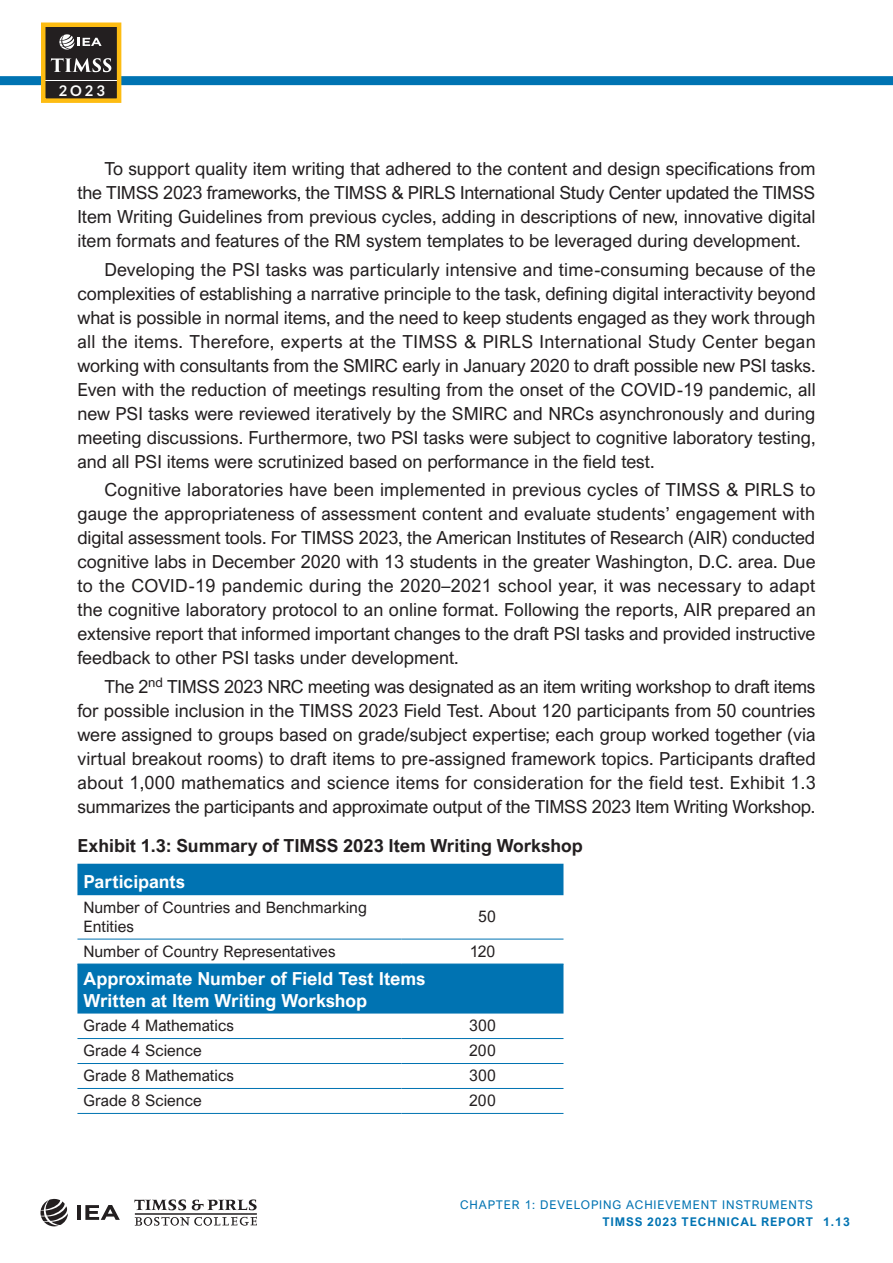
<style>
.page{position:relative;width:893px;height:1263px;background:#fff}
.page>*{position:absolute;margin:0;border:0;box-sizing:border-box;transform-origin:0 0}
.Body{font:18px/24px "Arial Nova";color:#231f20;text-align:justify}
.Exhibit_Head_L_white{font:700 18px "Arial Nova";letter-spacing:-.005em;color:#fff}
.Exhibit_Title_1{font:700 18px "Arial Nova";color:#231f20}
.Exhibit_Text_Left{font:15.75px/18.9px "Arial Nova";color:#231f20}
.Exhibit_Text_Ctr{font:15.75px "Arial Nova";letter-spacing:.015em;color:#231f20}
.Exhibit_Text_Rt{font:15.75px "Arial Nova";color:#231f20}
.t1{font:700 14.7px "Lato";color:#fff}
.t2{font:12px "Arial Nova";letter-spacing:.07em;color:#0073b2}
.t3{font:700 12px "Arial Nova";letter-spacing:.07em;color:#0073b2}
</style>
<div class="page">
<svg style="left:134px;top:1199px;width:52px;height:11px"></svg>
<svg style="left:192px;top:1199px;width:65px;height:11px"></svg>
<svg style="left:135px;top:1217px;width:122px;height:9px"></svg>
<hr style="left:135px;top:1214px;width:122px;height:1px;background:#231f20">
<svg style="left:40px;top:1199px;width:28px;height:27px"></svg>
<hr style="left:77px;top:1205px;width:4px;height:15px;background:#231f20">
<svg style="left:85px;top:1205px;width:35px;height:15px"></svg>
<div style="left:0;top:76px;width:893px;height:9px;background:#0073b2"></div>
<div style="left:43px;top:70px;width:76px;height:17px;background:linear-gradient(to right,#fff,#fff)"></div>
<div style="left:43px;top:82px;width:76px;height:17px;background:#231f20"></div>
<div style="left:43px;top:25px;width:76px;height:55px;background:#231f20"></div>
<svg style="left:51px;top:58px;width:60px;height:14px"></svg>
<svg style="left:59px;top:34px;width:43px;height:16px"></svg>
<div style="left:41px;top:23px;width:80px;height:80px;border:4px solid #fdbc12"></div>
<svg style="left:77px;top:864px;width:486px;height:149px;fill:#0073b2"></svg>
<hr style="left:77px;top:939px;width:324px;height:1px;background:#0073b2">
<hr style="left:77px;top:1038px;width:324px;height:1px;background:#0073b2">
<hr style="left:77px;top:1063px;width:324px;height:1px;background:#0073b2">
<hr style="left:77px;top:1088px;width:324px;height:1px;background:#0073b2">
<hr style="left:77px;top:964px;width:324px;height:1px;background:#0073b2">
<hr style="left:77px;top:1113px;width:324px;height:1px;background:#0073b2">
<hr style="left:401px;top:964px;width:162px;height:1px;background:#0073b2">
<hr style="left:401px;top:1088px;width:162px;height:1px;background:#0073b2">
<hr style="left:401px;top:1038px;width:162px;height:1px;background:#0073b2">
<hr style="left:401px;top:1063px;width:162px;height:1px;background:#0073b2">
<hr style="left:401px;top:1113px;width:162px;height:1px;background:#0073b2">
<hr style="left:401px;top:939px;width:162px;height:1px;background:#0073b2">
<p class="t1" style="left:59px;top:82px;width:48px">2O23</p>
<p class="Body" style="left:77px;top:157px;width:740px;text-indent:27px">To support quality item writing that adhered to the content and design specifications from the TIMSS 2023 frameworks, the TIMSS &amp; PIRLS International Study Center updated the TIMSS Item Writing Guidelines from previous cycles, adding in descriptions of new, innovative digital item formats and features of the RM system templates to be leveraged during development.</p>
<p class="Body" style="left:77px;top:257px;width:740px;text-indent:27px">Developing the PSI tasks was particularly intensive and time-consuming because of the complexities of establishing a narrative principle to the task, defining digital interactivity beyond what is possible in normal items, and the need to keep students engaged as they work through all the items. Therefore, experts at the TIMSS &amp; PIRLS International Study Center began working with consultants from the SMIRC early in January 2020 to draft possible new PSI tasks.<br>Even with the reduction of meetings resulting from the onset of the COVID-19 pandemic, all new PSI tasks were reviewed iteratively by the SMIRC and NRCs asynchronously and during meeting discussions. Furthermore, two PSI tasks were subject to cognitive laboratory testing, and all PSI items were scrutinized based on performance in the field test.</p>
<p class="Body" style="left:77px;top:478px;width:740px;text-indent:27px">Cognitive laboratories have been implemented in previous cycles of TIMSS &amp; PIRLS to gauge the appropriateness of assessment content and evaluate students’ engagement with digital assessment tools. For TIMSS 2023, the American Institutes of Research (AIR) conducted cognitive labs in December 2020 with 13 students in the greater Washington, D.C. area. Due to the COVID-19 pandemic during the 2020–2021 school year, it was necessary to adapt the cognitive laboratory protocol to an online format. Following the reports, AIR prepared an extensive report that informed important changes to the draft PSI tasks and provided instructive feedback to other PSI tasks under development.</p>
<p class="Body" style="left:77px;top:674px;width:740px;text-indent:27px">The 2<sup>nd</sup> TIMSS 2023 NRC meeting was designated as an item writing workshop to draft items for possible inclusion in the TIMSS 2023 Field Test. About 120 participants from 50 countries were assigned to groups based on grade/subject expertise; each group worked together (via virtual breakout rooms) to draft items to pre-assigned framework topics. Participants drafted about 1,000 mathematics and science items for consideration for the field test. Exhibit 1.3 summarizes the participants and approximate output of the TIMSS 2023 Item Writing Workshop.</p>
<p class="Exhibit_Title_1" style="left:77px;top:835px;width:507px">Exhibit 1.3: Summary of TIMSS 2023 Item Writing Workshop</p>
<p class="Exhibit_Head_L_white" style="left:83px;top:871px;width:103px">Participants</p>
<p class="Exhibit_Text_Left" style="left:83px;top:898px;width:285px">Number of Countries and Benchmarking<br>Entities</p>
<p class="Exhibit_Text_Rt" style="left:478px;top:907px;width:19px">50</p>
<p class="Exhibit_Text_Left" style="left:83px;top:941px;width:254px">Number of Country Representatives</p>
<p class="Exhibit_Text_Ctr" style="left:470px;top:942px;width:27px">120</p>
<p class="Exhibit_Head_L_white" style="left:83px;top:968px;width:343px">Approximate Number of Field Test Items</p>
<p class="Exhibit_Head_L_white" style="left:83px;top:990px;width:285px">Written at Item Writing Workshop</p>
<p class="Exhibit_Text_Left" style="left:83px;top:1016px;width:152px">Grade 4 Mathematics</p>
<p class="Exhibit_Text_Ctr" style="left:469px;top:1016px;width:28px">300</p>
<p class="Exhibit_Text_Left" style="left:83px;top:1041px;width:120px">Grade 4 Science</p>
<p class="Exhibit_Text_Ctr" style="left:469px;top:1041px;width:28px">200</p>
<p class="Exhibit_Text_Left" style="left:83px;top:1066px;width:152px">Grade 8 Mathematics</p>
<p class="Exhibit_Text_Ctr" style="left:469px;top:1066px;width:28px">300</p>
<p class="Exhibit_Text_Left" style="left:83px;top:1091px;width:120px">Grade 8 Science</p>
<p class="Exhibit_Text_Ctr" style="left:469px;top:1091px;width:28px">200</p>
<p class="t2" style="left:460px;top:1198px;width:354px">CHAPTER 1: DEVELOPING ACHIEVEMENT INSTRUMENTS</p>
<p class="t3" style="left:602px;top:1214px;width:249px">TIMSS 2023 TECHNICAL REPORT 1.13</p>
</div>
